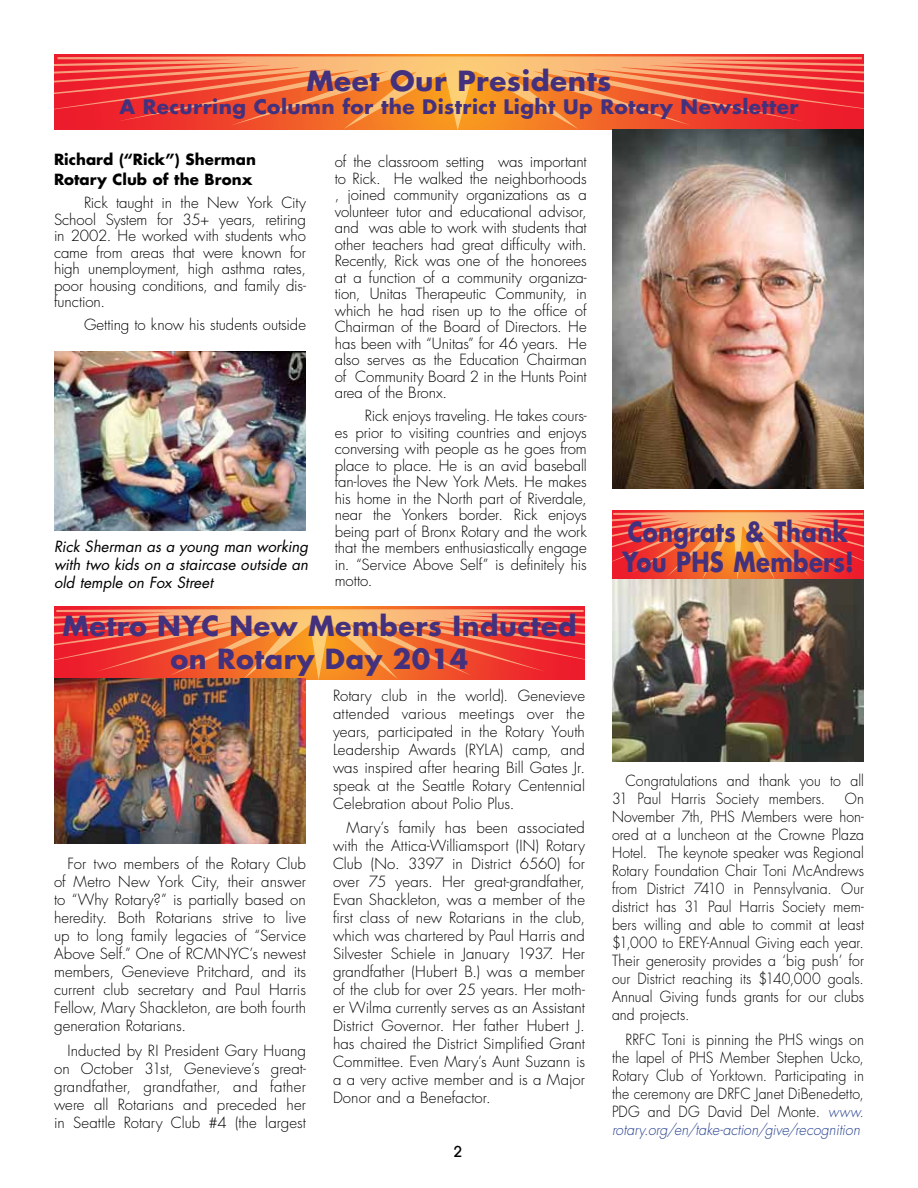
<style>
.page{position:relative;width:918px;height:1188px;background:#fff}
.page>*{position:absolute;margin:0;border:0;box-sizing:border-box;transform-origin:0 0}
.t1{font:700 27px/32.4px "Futura";letter-spacing:.02em;color:#44317d;text-align:center}
.t2{font:700 27px/30px "Futura";letter-spacing:.02em;color:#44317d;scale:.84 1}
.t3{font:700 19.5px "Futura";letter-spacing:.02em;color:#44317d}
.t4{font:300 15px/18px "Futura";color:#000;text-align:justify}
.t5{font:300 15px/18px "Futura";color:#000;text-align:justify;scale:.94 1}
.t6{font:italic 15px/18px "Futura";color:#000;text-align:justify}
.t7{font:700 15px/19.5px "Futura";letter-spacing:.005em;color:#000}
.t8{font:500 15px "Avant Garde";color:#000}
.s1{font-style:italic;color:#25408f}
</style>
<div class="page">
<svg style="left:54px;top:54px;width:810px;height:2px"></svg>
<svg style="left:54px;top:56px;width:810px;height:74px"></svg>
<img style="left:612px;top:130px;width:252px;height:358px">
<svg style="left:612px;top:510px;width:252px;height:2px"></svg>
<svg style="left:612px;top:512px;width:252px;height:68px"></svg>
<img style="left:612px;top:580px;width:252px;height:181px">
<img style="left:54px;top:351px;width:252px;height:179px">
<svg style="left:54px;top:607px;width:531px;height:2px"></svg>
<svg style="left:54px;top:609px;width:531px;height:71px"></svg>
<img style="left:54px;top:679px;width:252px;height:164px">
<h1 class="t1" style="left:306px;top:64px;width:307px">Meet Our Presidents</h1>
<h2 class="t3" style="left:119px;top:93px;width:681px">A Recurring Column for the District Light Up Rotary Newsletter</h2>
<p class="t4" style="left:335px;top:154px;width:254px;line-height:16.5px">of the classroom setting was important to Rick. He walked the neighborhoods , joined community organizations as a volunteer tutor and educational advisor, and was able to work with students that other teachers had great difficulty with.<br>Recently, Rick was one of the honorees at a function of a community organiza&shy;tion, Unitas Therapeutic Community, in which he had risen up to the office of Chairman of the Board of Directors. He has been with “Unitas” for 46 years. He also serves as the Education Chairman of Community Board 2 in the Hunts Point area of the Bronx.</p>
<p class="t4" style="left:335px;top:408px;width:254px;line-height:16.5px;text-indent:30px">Rick enjoys traveling. He takes cours&shy;es prior to visiting countries and enjoys conversing with people as he goes from place to place. He is an avid baseball fan-loves the New York Mets. He makes his home in the North part of Riverdale, near the Yonkers border. Rick enjoys being part of Bronx Rotary and the work that the members enthusiastically engage in. “Service Above Self” is definitely his motto.</p>
<p class="t7" style="left:54px;top:150px;width:203px">Richard (“Rick”) Sherman<br>Rotary Club of the Bronx</p>
<p class="t4" style="left:54px;top:195px;width:254px;line-height:16.5px;text-indent:30px">Rick taught in the New York City School System for 35+ years, retiring in 2002. He worked with students who came from areas that were known for high unemployment, high asthma rates, poor housing conditions, and family dis&shy;function.</p>
<p class="t4" style="left:84px;top:316px;width:223px">Getting to know his students outside</p>
<h1 class="t2" style="left:622px;top:516px;width:277px">Congrats &amp; Thank<br>You PHS Members!</h1>
<p class="t6" style="left:54px;top:537px;width:256px">Rick Sherman as a young man working with two kids on a staircase outside an old temple on Fox Street</p>
<h1 class="t1" style="left:62px;top:609px;width:516px">Metro NYC New Members Inducted on Rotary Day 2014</h1>
<p class="t4" style="left:54px;top:855px;width:254px;text-indent:14px">For two members of the Rotary Club of Metro New York City, their answer to “Why Rotary?” is partially based on heredity. Both Rotarians strive to live up to long family legacies of “Service Above Self.” One of RCMNYC’s newest members, Genevieve Pritchard, and its current club secretary and Paul Harris Fellow, Mary Shackleton, are both fourth generation Rotarians.</p>
<p class="t4" style="left:54px;top:1042px;width:254px;text-indent:14px">Inducted by RI President Gary Huang on October 31st, Genevieve’s great&shy;grandfather, grandfather, and father were all Rotarians and preceded her in Seattle Rotary Club #4 (the largest</p>
<p class="t4" style="left:333px;top:686px;width:254px">Rotary club in the world). Genevieve attended various meetings over the years, participated in the Rotary Youth Leadership Awards (RYLA) camp, and was inspired after hearing Bill Gates Jr. speak at the Seattle Rotary Centennial Celebration about Polio Plus.</p>
<p class="t4" style="left:333px;top:819px;width:254px;text-indent:14px">Mary’s family has been associated with the Attica-Williamsport (IN) Rotary Club (No. 3397 in District 6560) for over 75 years. Her great-grandfather, Evan Shackleton, was a member of the first class of new Rotarians in the club, which was chartered by Paul Harris and Silvester Schiele in January 1937. Her grandfather (Hubert B.) was a member of the club for over 25 years. Her moth&shy;er Wilma currently serves as an Assistant District Governor. Her father Hubert J. has chaired the District Simplified Grant Committee. Even Mary’s Aunt Suzann is a a very active member and is a Major Donor and a Benefactor.</p>
<p class="t8" style="left:454px;top:1142px;width:10px">2</p>
<p class="t5" style="left:612px;top:772px;width:270px;text-indent:13px">Congratulations and thank you to all<br>31 Paul Harris Society members.</p>
<p class="t5" style="left:612px;top:790px;width:270px;text-indent:233px">On November 7th, PHS Members were hon&shy;ored at a luncheon at the Crowne Plaza Hotel. The keynote speaker was Regional Rotary Foundation Chair Toni McAndrews from District 7410 in Pennsylvania. Our district has 31 Paul Harris Society mem&shy;bers willing and able to commit at least $1,000 to EREY-Annual Giving each year.<br>Their generosity provides a ‘big push’ for our District reaching its $140,000 goals.<br>Annual Giving funds grants for our clubs and projects.</p>
<p class="t5" style="left:612px;top:1031px;width:270px;text-indent:13px">RRFC Toni is pinning the PHS wings on the lapel of PHS Member Stephen Ucko, Rotary Club of Yorktown. Participating in the ceremony are DRFC Janet DiBenedetto, PDG and DG David Del Monte. <span class="s1">www. rotary.org/en/take-action/give/recognition</span></p>
</div>
